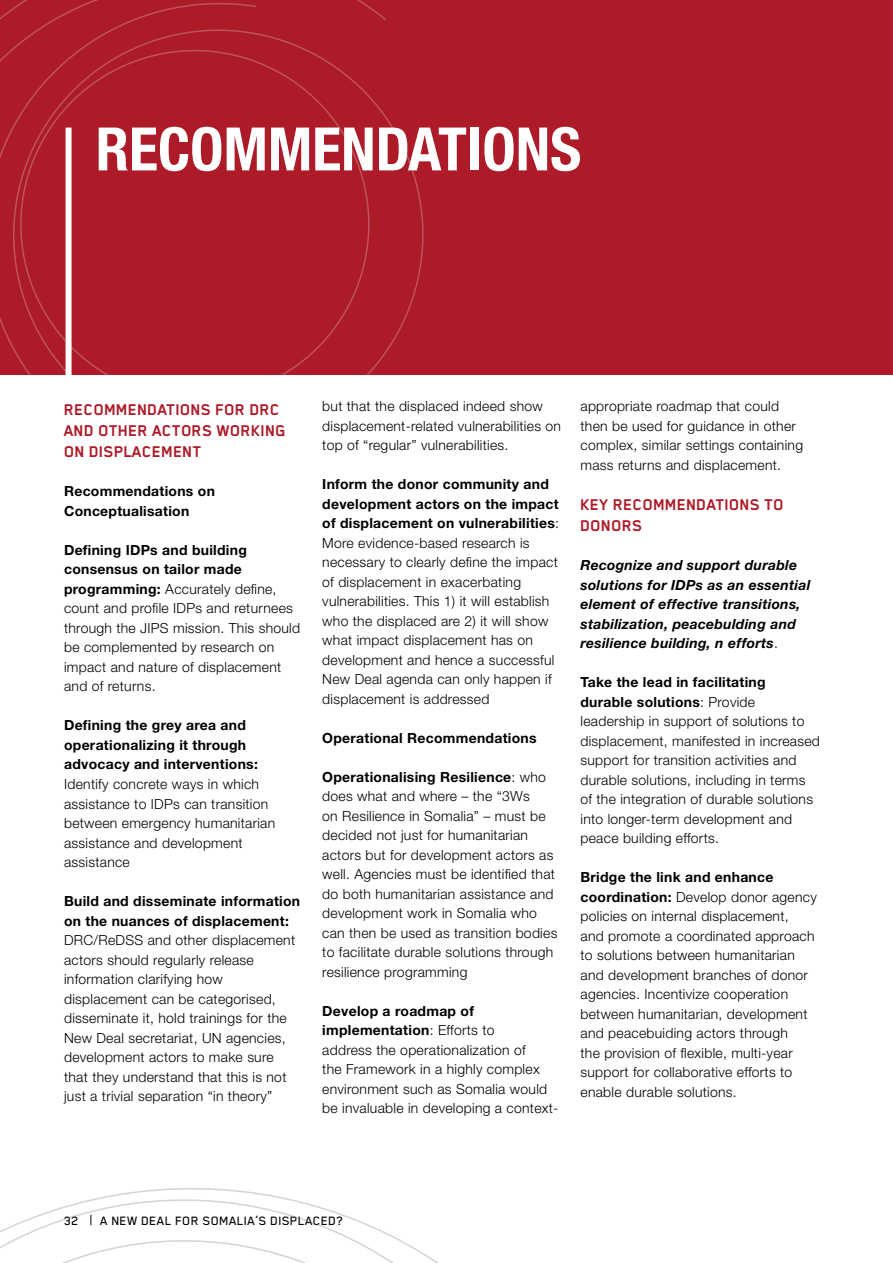
<style>
.page{position:relative;width:893px;height:1263px;background:#fff}
.page>*{position:absolute;margin:0;border:0;box-sizing:border-box;transform-origin:0 0}
.t1{font:700 condensed 60px "Helvetica Neue LT Std";color:#fff}
.t2{font:700 18px/21px "Blender Pro";color:#ad1a28}
.t3{font:300 13.95px/19.5px "Helvetica Neue LT Std";letter-spacing:.02em;color:#000}
.t4{font:700 13.95px/19.5px "Helvetica Neue LT Std";letter-spacing:.02em;color:#000}
.t5{font:italic 700 13.95px/19.5px "Helvetica Neue LT Std";letter-spacing:.02em;color:#000}
.t6{font:500 13.95px "Blender Pro";letter-spacing:.02em;color:#000}
.s1{font-weight:700}
.s2{font-weight:300;font-style:normal}
.s3{font-family:"Helvetica Neue";font-weight:400;font-stretch:condensed}
</style>
<div class="page">
<div style="left:0;top:0;width:893px;height:374px;background:#ad1a28"></div>
<svg style="left:0;top:1188px;width:439px;height:75px"></svg>
<svg style="left:0;top:0;width:452px;height:375px"></svg>
<h1 class="t1" style="left:96px;top:113px;width:69px">RECOMMENDA</h1>
<h1 class="t1" style="left:438px;top:113px;width:58px">TIONS</h1>
<p class="t2" style="left:64px;top:399px;width:224px">RECOMMENDATIONS FOR DRC<br>AND OTHER ACTORS WORKING<br>ON DISPLACEMENT</p>
<p class="t4" style="left:64px;top:481px;width:152px">Recommendations on<br>Conceptualisation</p>
<p class="t3" style="left:64px;top:540px;width:238px"><span class="s1">Defining IDPs and building consensus on tailor made programming:</span> Accurately define, count and profile IDPs and returnees through the JIPS mission. This should be complemented by research on impact and nature of displacement and of returns.</p>
<p class="t4" style="left:64px;top:715px;width:195px">Defining the grey area and operationalizing it through advocacy and interventions:</p>
<p class="t3" style="left:64px;top:774px;width:213px">Identify concrete ways in which assistance to IDPs can transition between emergency humanitarian assistance and development assistance</p>
<p class="t4" style="left:64px;top:891px;width:238px">Build and disseminate information on the nuances of displacement:</p>
<p class="t3" style="left:64px;top:930px;width:233px">DRC/ReDSS and other displacement actors should regularly release information clarifying how displacement can be categorised, disseminate it, hold trainings for the New Deal secretariat, UN agencies, development actors to make sure that they understand that this is not just a trivial separation “in theory”</p>
<p class="t3" style="left:322px;top:396px;width:240px">but that the displaced indeed show displacement-related vulnerabilities on top of “regular” vulnerabilities.</p>
<p class="t3" style="left:322px;top:474px;width:238px"><span class="s1">Inform the donor community and development actors on the impact of displacement on vulnerabilities</span>:<br>More evidence-based research is necessary to clearly define the impact of displacement in exacerbating vulnerabilities. This 1) it will establish who the displaced are 2) it will show what impact displacement has on development and hence a successful New Deal agenda can only happen if displacement is addressed</p>
<p class="t4" style="left:322px;top:727px;width:216px">Operational Recommendations</p>
<p class="t3" style="left:322px;top:767px;width:237px"><span class="s1">Operationalising Resilience</span>: who does what and where – the “3Ws<br>on Resilience in Somalia” – must be decided not just for humanitarian actors but for development actors as well. Agencies must be identified that do both humanitarian assistance and development work in Somalia who can then be used as transition bodies to facilitate durable solutions through resilience programming</p>
<p class="t3" style="left:322px;top:1001px;width:238px"><span class="s1">Develop a roadmap of implementation</span>: Efforts to<br>address the operationalization of<br>the Framework in a highly complex environment such as Somalia would be invaluable in developing a context-</p>
<p class="t3" style="left:580px;top:396px;width:224px">appropriate roadmap that could then be used for guidance in other complex, similar settings containing mass returns and displacement.</p>
<p class="t2" style="left:580px;top:494px;width:205px">KEY RECOMMENDATIONS TO<br>DONORS</p>
<p class="t5" style="left:580px;top:555px;width:231px">Recognize and support durable solutions for IDPs as an essential element of effective transitions, stabilization, peacebulding and resilience building, n efforts<span class="s2">.</span></p>
<p class="t3" style="left:580px;top:672px;width:241px"><span class="s1">Take the lead in facilitating durable solutions</span>: Provide leadership in support of solutions to displacement, manifested in increased support for transition activities and durable solutions, including in terms of the integration of durable solutions into longer-term development and peace building efforts.</p>
<p class="t3" style="left:580px;top:867px;width:238px"><span class="s1">Bridge the link and enhance coordination:</span> Develop donor agency policies on internal displacement,<br>and promote a coordinated approach to solutions between humanitarian and development branches of donor agencies. Incentivize cooperation between humanitarian, development and peacebuiding actors through<br>the provision of flexible, multi-year support for collaborative efforts to enable durable solutions.</p>
<p class="t6" style="left:64px;top:1214px;width:280px">32 <span class="s3">|</span> A NEW DEAL FOR SOMALIA’S DISPLACED?</p>
</div>
